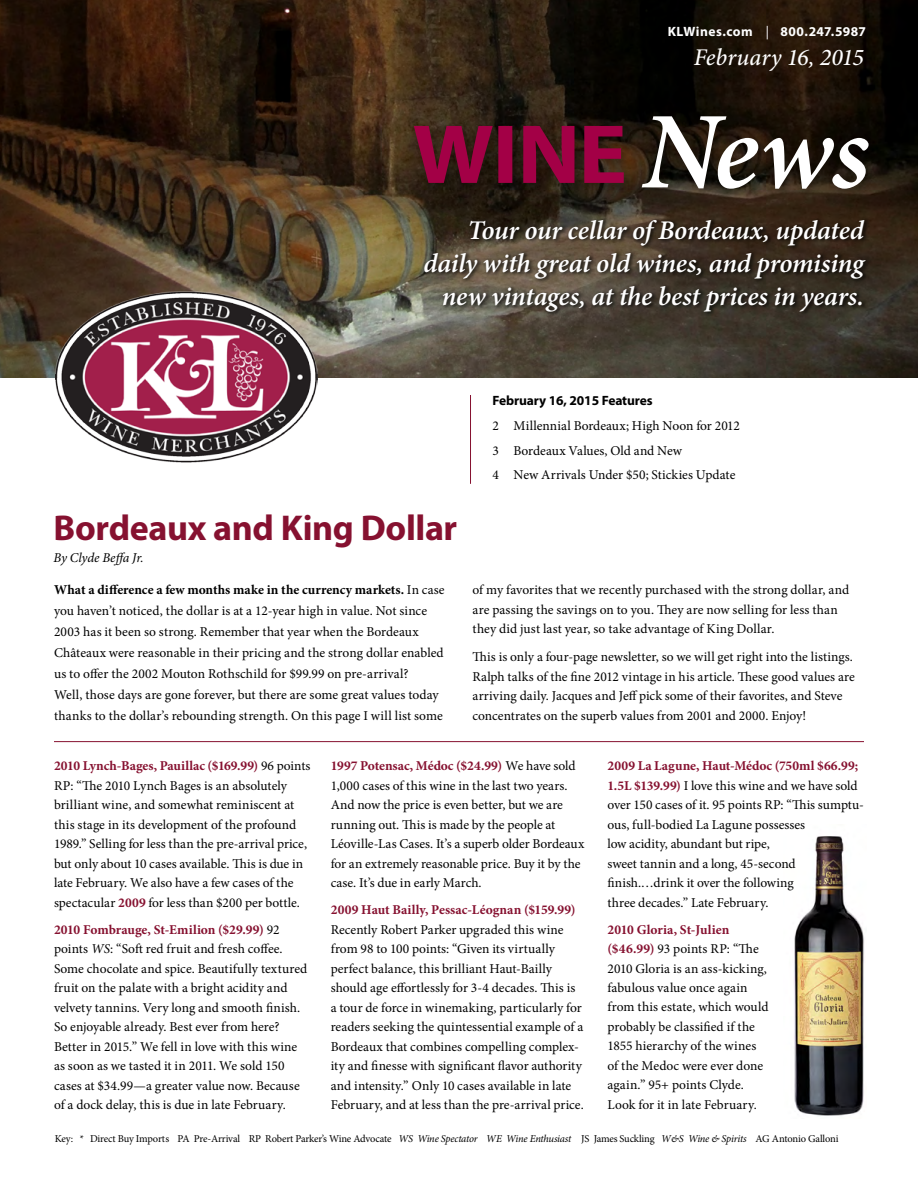
<style>
.page{position:relative;width:918px;height:1188px;background:#fff}
.page>*{position:absolute;margin:0;border:0;box-sizing:border-box;transform-origin:0 0}
.t1{font:700 36px "Myriad Pro";letter-spacing:-.01em;color:#861130}
.t2{font:italic 600 27px/33px "Minion Pro";letter-spacing:-.01em;color:#fff;text-align:right}
.t3{font:italic 500 24px "Minion Pro";color:#fff}
.t4{font:13.5px/19.5px "Minion Pro";color:#000}
.t5{font:700 13.5px "Minion Pro";letter-spacing:.005em;color:#861130}
.t6{font:700 13.5px "Myriad Pro";letter-spacing:.035em;color:#fff}
.t7{font:700 13.5px "Myriad Pro";letter-spacing:-.01em;color:#000}
.t8{font:italic 13.5px "Minion Pro";letter-spacing:-.005em;color:#000}
.t9{font:10.5px "Minion Pro";letter-spacing:-.02em;color:#000}
.s1{font-weight:400}
.s2{font-weight:700}
.s3{font-weight:700;color:#861130}
.s4{font-style:italic}
</style>
<div class="page">
<hr style="left:470px;top:395px;width:1px;height:89px;background:#861130">
<hr style="left:54px;top:741px;width:810px;height:1px;background:#861130">
<img style="left:794px;top:836px;width:70px;height:280px">
<img style="left:0;top:0;width:918px;height:378px">
<div style="left:410px;top:113px;width:469px;height:86px;background:#000;opacity:.23"></div>
<svg style="left:642px;top:116px;width:116px;height:73px"></svg>
<svg style="left:764px;top:138px;width:105px;height:51px"></svg>
<svg style="left:414px;top:126px;width:210px;height:57px;background:#6f0c2f"></svg>
<img style="left:56px;top:291px;width:262px;height:171px">
<div style="left:422px;top:217px;width:449px;height:99px;background:#000;opacity:.59"></div>
<p class="t6" style="left:668px;top:23px;width:200px">KLWines.com <span class="s1">|</span> 800.247.5987</p>
<h3 class="t3" style="left:694px;top:41px;width:172px">February 16, 2015</h3>
<h2 class="t2" style="left:423px;top:213px;width:442px">Tour our cellar of Bordeaux, updated daily with great old wines, and promising new vintages, at the best prices in years.</h2>
<p class="t7" style="left:493px;top:392px;width:162px">February 16, 2015 Features</p>
<p class="t4" style="left:493px;top:413px;width:249px;line-height:24.8px">2 Millennial Bordeaux; High Noon for 2012<br>3 Bordeaux Values, Old and New<br>4 New Arrivals Under $50; Stickies Update</p>
<h1 class="t1" style="left:54px;top:504px;width:405px">Bordeaux and King Dollar</h1>
<p class="t8" style="left:54px;top:549px;width:92px">By Clyde Beffa Jr.</p>
<p class="t4" style="left:54px;top:579px;width:392px;line-height:21.1px"><span class="s2">What a difference a few months make in the currency markets.</span> In case you haven’t noticed, the dollar is at a 12-year high in value. Not since 2003 has it been so strong. Remember that year when the Bordeaux Châteaux were reasonable in their pricing and the strong dollar enabled us to offer the 2002 Mouton Rothschild for $99.99 on pre-arrival?<br>Well, those days are gone forever, but there are some great values today thanks to the dollar’s rebounding strength. On this page I will list some</p>
<p class="t4" style="left:472px;top:580px;width:378px">of my favorites that we recently purchased with the strong dollar, and are passing the savings on to you. They are now selling for less than they did just last year, so take advantage of King Dollar.</p>
<p class="t4" style="left:472px;top:647px;width:384px">This is only a four-page newsletter, so we will get right into the listings.<br>Ralph talks of the fine 2012 vintage in his article. These good values are arriving daily. Jacques and Jeff pick some of their favorites, and Steve concentrates on the superb values from 2001 and 2000. Enjoy!</p>
<p class="t4" style="left:54px;top:756px;width:258px"><span class="s3">2010 Lynch-Bages, Pauillac ($169.99)</span> 96 points RP: “The 2010 Lynch Bages is an absolutely brilliant wine, and somewhat reminiscent at this stage in its development of the profound 1989.” Selling for less than the pre-arrival price, but only about 10 cases available. This is due in late February. We also have a few cases of the spectacular <span class="s3">2009</span> for less than $200 per bottle.</p>
<p class="t4" style="left:54px;top:920px;width:255px"><span class="s3">2010 Fombrauge, St-Emilion ($29.99)</span> 92 points <span class="s4">WS</span>: “Soft red fruit and fresh coffee.<br>Some chocolate and spice. Beautifully textured fruit on the palate with a bright acidity and velvety tannins. Very long and smooth finish.<br>So enjoyable already. Best ever from here?<br>Better in 2015.” We fell in love with this wine as soon as we tasted it in 2011. We sold 150 cases at $34.99—a greater value now. Because of a dock delay, this is due in late February.</p>
<p class="t4" style="left:331px;top:756px;width:255px"><span class="s3">1997 Potensac, Médoc ($24.99)</span> We have sold 1,000 cases of this wine in the last two years.<br>And now the price is even better, but we are running out. This is made by the people at Léoville-Las Cases. It’s a superb older Bordeaux for an extremely reasonable price. Buy it by the case. It’s due in early March.</p>
<p class="t5" style="left:331px;top:900px;width:246px">2009 Haut Bailly, Pessac-Léognan ($159.99)</p>
<p class="t4" style="left:331px;top:920px;width:255px">Recently Robert Parker upgraded this wine from 98 to 100 points: “Given its virtually perfect balance, this brilliant Haut-Bailly should age effortlessly for 3-4 decades. This is a tour de force in winemaking, particularly for readers seeking the quintessential example of a Bordeaux that combines compelling complex&shy;ity and finesse with significant flavor authority and intensity.” Only 10 cases available in late February, and at less than the pre-arrival price.</p>
<p class="t4" style="left:608px;top:756px;width:258px"><span class="s3">2009 La Lagune, Haut-Médoc (750ml $66.99; 1.5L $139.99)</span> I love this wine and we have sold over 150 cases of it. 95 points RP: “This sumptu&shy;ous, full-bodied La Lagune possesses<br>low acidity, abundant but ripe,<br>sweet tannin and a long, 45-second finish.…drink it over the following<br>three decades.” Late February.</p>
<p class="t4" style="left:608px;top:920px;width:163px"><span class="s3">2010 Gloria, St-Julien ($46.99)</span> 93 points RP: “The<br>2010 Gloria is an ass-kicking, fabulous value once again from this estate, which would probably be classified if the<br>1855 hierarchy of the wines of the Medoc were ever done again.” 95+ points Clyde.<br>Look for it in late February.</p>
<p class="t9" style="left:55px;top:1131px;width:785px">Key: * Direct Buy Imports PA Pre-Arrival RP Robert Parker’s Wine Advocate <span class="s4">WS Wine Spectator WE Wine Enthusiast</span> JS James Suckling <span class="s4">W&amp;S Wine &amp; Spirits</span> AG Antonio Galloni</p>
</div>
